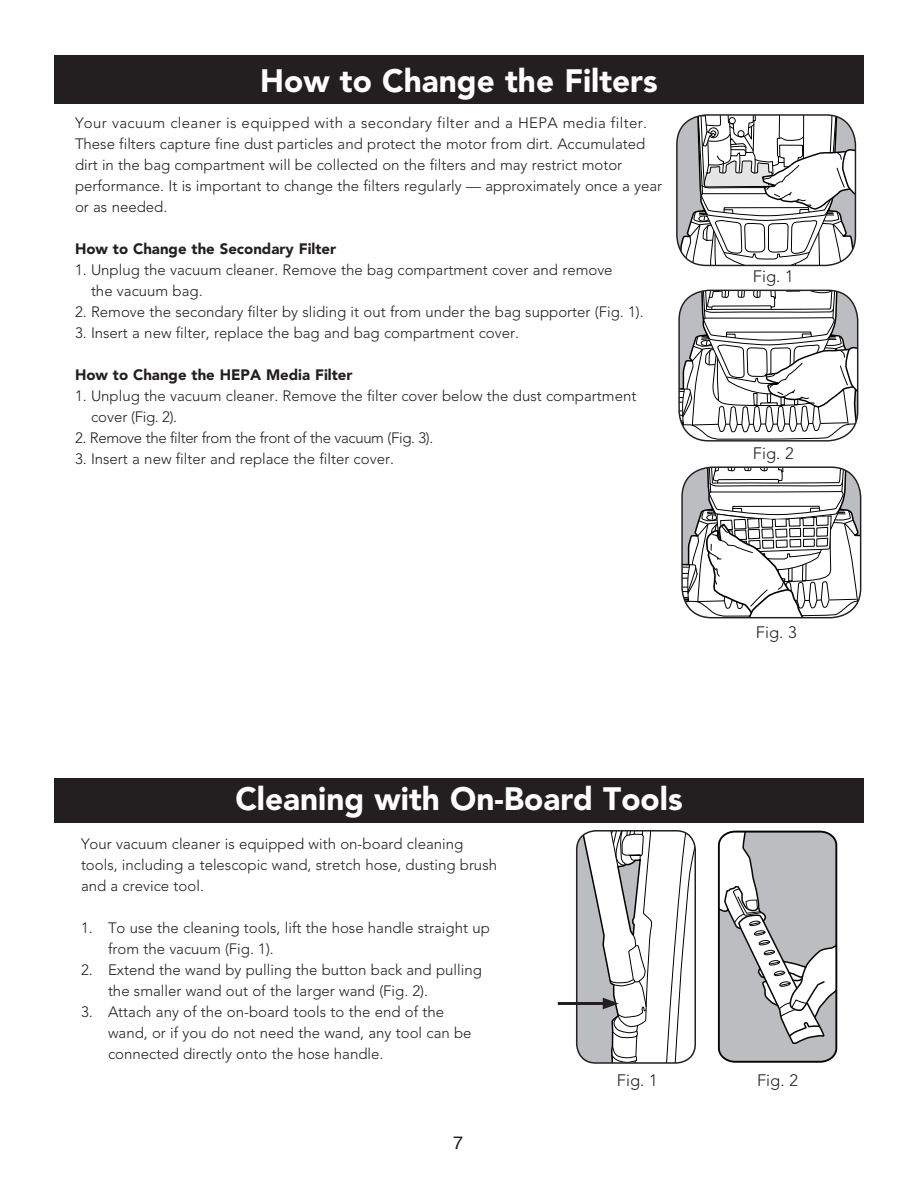
<style>
.page{position:relative;width:918px;height:1188px;background:#fff}
.page>*{position:absolute;margin:0;border:0;box-sizing:border-box;transform-origin:0 0}
.t1{font:900 32.1px "Avenir";color:#fff}
.t2{font:18px "Helvetica";color:#231f20}
.t3{font:300 16.5px "Avenir";color:#231f20}
.t4{font:300 15px/21px "Avenir";color:#231f20}
.t5{font:900 15px "Avenir";color:#231f20}
.t6{font:300 15px "Avenir";letter-spacing:-.025em;color:#231f20}
</style>
<div class="page">
<div style="left:54px;top:778px;width:810px;height:45px;background:#231f20"></div>
<div style="left:576px;top:830px;width:120px;height:234px;border:2px solid #231f20;border-radius:19px"></div>
<svg style="left:717px;top:830px;width:121px;height:233px"></svg>
<hr style="left:558px;top:1002px;width:50px;height:3px;background:#231f20">
<svg style="left:577px;top:831px;width:118px;height:232px"></svg>
<svg style="left:677px;top:115px;width:178px;height:150px"></svg>
<div style="left:676px;top:114px;width:180px;height:152px;border:1px solid #231f20;border-radius:30px"></div>
<div style="left:54px;top:56px;width:810px;height:48px;background:#231f20"></div>
<svg style="left:679px;top:290px;width:179px;height:150px"></svg>
<div style="left:678px;top:290px;width:180px;height:152px;border:1px solid #231f20;border-radius:30px"></div>
<svg style="left:683px;top:468px;width:178px;height:150px"></svg>
<div style="left:681px;top:466px;width:180px;height:152px;border:1px solid #231f20;border-radius:30px"></div>
<p class="t1" style="left:260px;top:61px;width:399px">How to Change the Filters</p>
<p class="t4" style="left:75px;top:112px;width:589px">Your vacuum cleaner is equipped with a secondary filter and a HEPA media filter.<br>These filters capture fine dust particles and protect the motor from dirt. Accumulated dirt in the bag compartment will be collected on the filters and may restrict motor performance. It is important to change the filters regularly — approximately once a year or as needed.</p>
<p class="t5" style="left:75px;top:240px;width:263px">How to Change the Secondary Filter</p>
<p class="t4" style="left:91px;top:259px;width:523px;text-indent:-16px">1. Unplug the vacuum cleaner. Remove the bag compartment cover and remove the vacuum bag.</p>
<p class="t4" style="left:75px;top:301px;width:570px">2. Remove the secondary filter by sliding it out from under the bag supporter (Fig. 1).</p>
<p class="t4" style="left:75px;top:322px;width:445px">3. Insert a new filter, replace the bag and bag compartment cover.</p>
<p class="t5" style="left:75px;top:366px;width:279px">How to Change the HEPA Media Filter</p>
<p class="t4" style="left:91px;top:385px;width:547px;text-indent:-16px">1. Unplug the vacuum cleaner. Remove the filter cover below the dust compartment cover (Fig. 2).</p>
<p class="t6" style="left:75px;top:429px;width:360px">2. Remove the filter from the front of the vacuum (Fig. 3).</p>
<p class="t4" style="left:75px;top:448px;width:320px">3. Insert a new filter and replace the filter cover.</p>
<p class="t1" style="left:235px;top:780px;width:449px">Cleaning with On-Board Tools</p>
<p class="t4" style="left:81px;top:833px;width:418px">Your vacuum cleaner is equipped with on-board cleaning tools, including a telescopic wand, stretch hose, dusting brush and a crevice tool.</p>
<p class="t4" style="left:108px;top:917px;width:383px;text-indent:-27px">1. To use the cleaning tools, lift the hose handle straight up from the vacuum (Fig. 1).</p>
<p class="t4" style="left:108px;top:959px;width:375px;text-indent:-27px">2. Extend the wand by pulling the button back and pulling the smaller wand out of the larger wand (Fig. 2).</p>
<p class="t4" style="left:108px;top:1001px;width:365px;text-indent:-27px">3. Attach any of the on-board tools to the end of the wand, or if you do not need the wand, any tool can be connected directly onto the hose handle.</p>
<p class="t3" style="left:753px;top:267px;width:42px">Fig. 1</p>
<p class="t3" style="left:753px;top:443px;width:42px">Fig. 2</p>
<p class="t3" style="left:756px;top:622px;width:42px">Fig. 3</p>
<p class="t2" style="left:453px;top:1131px;width:12px">7</p>
<p class="t3" style="left:617px;top:1070px;width:42px">Fig. 1</p>
<p class="t3" style="left:757px;top:1070px;width:42px">Fig. 2</p>
</div>
